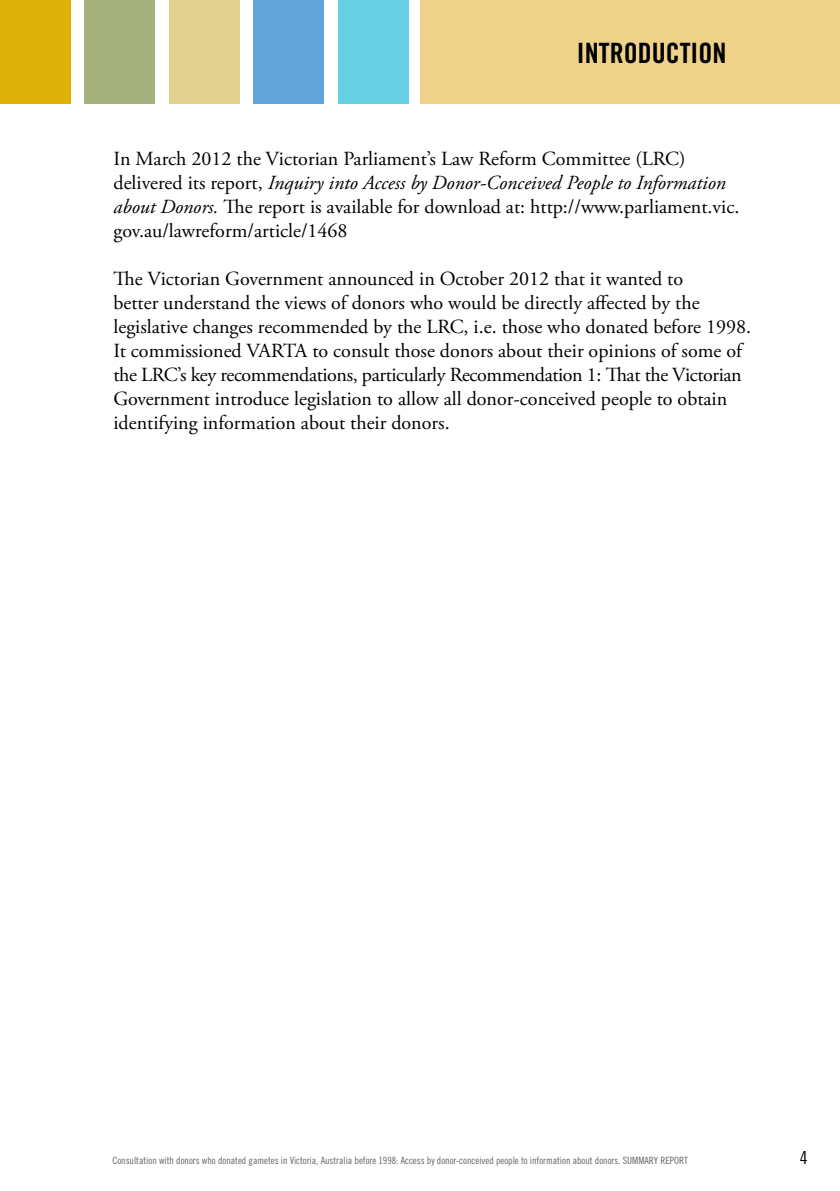
<style>
.page{position:relative;width:840px;height:1191px;background:#fff}
.page>*{position:absolute;margin:0;border:0;box-sizing:border-box;transform-origin:0 0}
.t1{font:28px "Trade Gothic Bold Cond Twenty";color:#000}
.t2{font:20px/24px "Adobe Garamond Pro";color:#000}
.t3{font:18px "Trade Gothic Cond Eighteen";color:#000}
.t4{font:10px "Trade Gothic Cond Eighteen";color:#636466}
.s1{font-style:italic}
</style>
<div class="page">
<div style="left:420px;top:0;width:419px;height:104px;background:#efd289"></div>
<div style="left:0;top:0;width:71px;height:104px;background:#dfb10b"></div>
<div style="left:253px;top:0;width:71px;height:104px;background:#60a4d9"></div>
<div style="left:84px;top:0;width:71px;height:104px;background:#a6b27e"></div>
<div style="left:338px;top:0;width:70px;height:104px;background:#67cfe3"></div>
<div style="left:169px;top:0;width:70px;height:104px;background:#e2d090"></div>
<h1 class="t1" style="left:576px;top:36px;width:151px">INTRODUCTION</h1>
<p class="t2" style="left:113px;top:147px;width:627px">In March 2012 the Victorian Parliament’s Law Reform Committee (LRC) delivered its report, <span class="s1">Inquiry into Access by Donor-Conceived People to Information about Donors.</span> The report is available for download at: http://www.parliament.vic. gov.au/lawreform/article/1468</p>
<p class="t2" style="left:113px;top:267px;width:639px">The Victorian Government announced in October 2012 that it wanted to<br>better understand the views of donors who would be directly affected by the legislative changes recommended by the LRC, i.e. those who donated before 1998.<br>It commissioned VARTA to consult those donors about their opinions of some of the LRC’s key recommendations, particularly Recommendation 1: That the Victorian Government introduce legislation to allow all donor-conceived people to obtain identifying information about their donors.</p>
<p class="t4" style="left:112px;top:1154px;width:577px">Consultation with donors who donated gametes in Victoria, Australia before 1998: Access by donor-conceived people to information about donors. SUMMARY REPORT</p>
<p class="t3" style="left:799px;top:1147px;width:9px">4</p>
</div>
